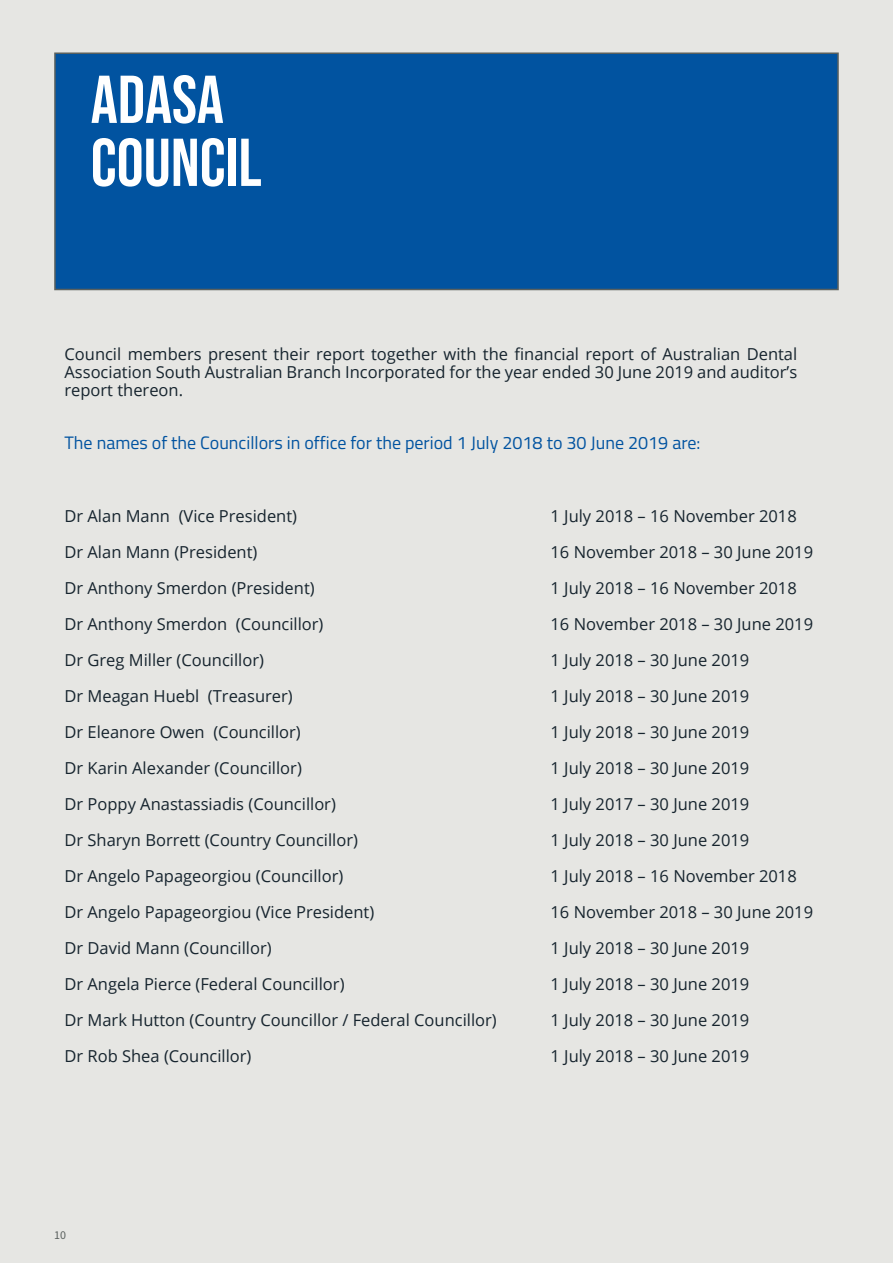
<style>
.page{position:relative;width:893px;height:1263px;background:#e6e6e3}
.page>*{position:absolute;margin:0;border:0;box-sizing:border-box;transform-origin:0 0}
._45_Header_black_Beb{font:67.5px "Bebas Neue";color:#fff}
._9_Content_black_Tit{font:18px "Titillium Web";color:#0153a0}
.Body_Text{font:16.5px/18px "Open Sans";color:#16242e;text-align:justify}
.t1{font:12px "Source Sans Pro";color:#5a605e}
</style>
<div class="page">
<div style="left:54px;top:52px;width:785px;height:238px;background:#0153a0;border:2px solid #5a605e"></div>
<p class="_45_Header_black_Beb" style="left:91px;top:61px;width:135px">ADASA</p>
<p class="_45_Header_black_Beb" style="left:91px;top:124px;width:172px">COUNCIL</p>
<p class="Body_Text" style="left:64px;top:345px;width:734px">Council members present their report together with the financial report of Australian Dental Association South Australian Branch Incorporated for the year ended 30 June 2019 and auditor’s report thereon.</p>
<p class="_9_Content_black_Tit" style="left:64px;top:429px;width:637px">The names of the Councillors in office for the period 1 July 2018 to 30 June 2019 are:</p>
<p class="Body_Text" style="left:64px;top:507px;width:234px">Dr Alan Mann (Vice President)</p>
<p class="Body_Text" style="left:550px;top:507px;width:248px">1 July 2018 – 16 November 2018</p>
<p class="Body_Text" style="left:64px;top:543px;width:194px">Dr Alan Mann (President)</p>
<p class="Body_Text" style="left:550px;top:543px;width:264px">16 November 2018 – 30 June 2019</p>
<p class="Body_Text" style="left:64px;top:579px;width:252px">Dr Anthony Smerdon (President)</p>
<p class="Body_Text" style="left:550px;top:579px;width:248px">1 July 2018 – 16 November 2018</p>
<p class="Body_Text" style="left:64px;top:615px;width:260px">Dr Anthony Smerdon (Councillor)</p>
<p class="Body_Text" style="left:550px;top:615px;width:264px">16 November 2018 – 30 June 2019</p>
<p class="Body_Text" style="left:64px;top:651px;width:201px">Dr Greg Miller (Councillor)</p>
<p class="Body_Text" style="left:550px;top:651px;width:200px">1 July 2018 – 30 June 2019</p>
<p class="Body_Text" style="left:64px;top:687px;width:230px">Dr Meagan Huebl (Treasurer)</p>
<p class="Body_Text" style="left:550px;top:687px;width:200px">1 July 2018 – 30 June 2019</p>
<p class="Body_Text" style="left:64px;top:723px;width:238px">Dr Eleanore Owen (Councillor)</p>
<p class="Body_Text" style="left:550px;top:723px;width:200px">1 July 2018 – 30 June 2019</p>
<p class="Body_Text" style="left:64px;top:759px;width:239px">Dr Karin Alexander (Councillor)</p>
<p class="Body_Text" style="left:550px;top:759px;width:200px">1 July 2018 – 30 June 2019</p>
<p class="Body_Text" style="left:64px;top:795px;width:273px">Dr Poppy Anastassiadis (Councillor)</p>
<p class="Body_Text" style="left:550px;top:795px;width:200px">1 July 2017 – 30 June 2019</p>
<p class="Body_Text" style="left:64px;top:831px;width:295px">Dr Sharyn Borrett (Country Councillor)</p>
<p class="Body_Text" style="left:550px;top:831px;width:200px">1 July 2018 – 30 June 2019</p>
<p class="Body_Text" style="left:64px;top:867px;width:280px">Dr Angelo Papageorgiou (Councillor)</p>
<p class="Body_Text" style="left:550px;top:867px;width:248px">1 July 2018 – 16 November 2018</p>
<p class="Body_Text" style="left:64px;top:903px;width:311px">Dr Angelo Papageorgiou (Vice President)</p>
<p class="Body_Text" style="left:550px;top:903px;width:264px">16 November 2018 – 30 June 2019</p>
<p class="Body_Text" style="left:64px;top:939px;width:209px">Dr David Mann (Councillor)</p>
<p class="Body_Text" style="left:550px;top:939px;width:200px">1 July 2018 – 30 June 2019</p>
<p class="Body_Text" style="left:64px;top:975px;width:282px">Dr Angela Pierce (Federal Councillor)</p>
<p class="Body_Text" style="left:550px;top:975px;width:200px">1 July 2018 – 30 June 2019</p>
<p class="Body_Text" style="left:64px;top:1011px;width:434px">Dr Mark Hutton (Country Councillor / Federal Councillor)</p>
<p class="Body_Text" style="left:550px;top:1011px;width:200px">1 July 2018 – 30 June 2019</p>
<p class="Body_Text" style="left:64px;top:1047px;width:189px">Dr Rob Shea (Councillor)</p>
<p class="Body_Text" style="left:550px;top:1047px;width:200px">1 July 2018 – 30 June 2019</p>
<p class="t1" style="left:54px;top:1227px;width:13px">10</p>
</div>
